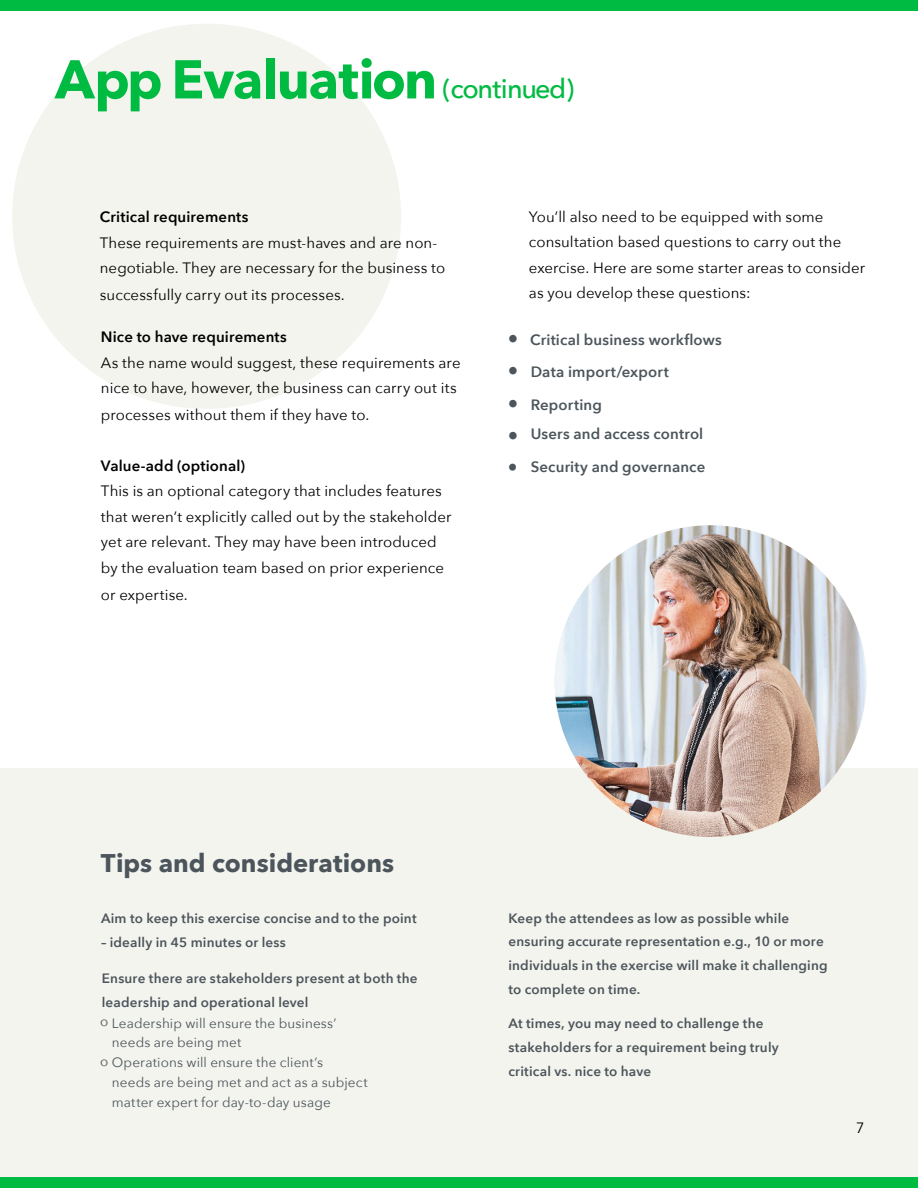
<style>
.page{position:relative;width:918px;height:1188px;background:#fff}
.page>*{position:absolute;margin:0;border:0;box-sizing:border-box;transform-origin:0 0}
.t1{font:700 54px "Avenir Next";letter-spacing:-.025em;color:#00bb42}
.t2{font:700 25.5px "Avenir Next";color:#4c555b}
.t3{font:21px "Avenir Next";color:#4c555b}
.t4{font:19.5px "Avenir Next";color:#4c555b}
.t5{font:15px/25.5px "Avenir Next";letter-spacing:.005em;color:#000}
.t6{font:600 15px "Avenir Next";letter-spacing:.01em;color:#4c555b}
.t7{font:600 15px "Avenir Next";letter-spacing:.01em;color:#000}
.t8{font:600 13.5px/23.7px "Avenir Next";letter-spacing:.015em;color:#4c555b}
.t9{font:13.5px "Avenir Next";letter-spacing:.01em;color:#4c555b}
.s1{font-weight:500;font-size:27px}
</style>
<div class="page">
<div style="left:0;top:768px;width:918px;height:410px;background:#f4f4ef"></div>
<div style="left:12px;top:24px;width:389px;height:385px;background:#f4f4ef;border-radius:50%"></div>
<img style="left:555px;top:525px;width:311px;height:312px;border-radius:156px">
<div style="left:0;top:0;width:918px;height:11px;background:#00bb42"></div>
<div style="left:0;top:1177px;width:918px;height:11px;background:#00bb42"></div>
<p class="t1" style="left:55px;top:33px;width:521px">App Evaluation <span class="s1">(continued)</span></p>
<p class="t7" style="left:100px;top:204px;width:150px">Critical requirements</p>
<p class="t5" style="left:100px;top:229px;width:347px">These requirements are must-haves and are non&shy;negotiable. They are necessary for the business to</p>
<p class="t5" style="left:100px;top:281px;width:246px">successfully carry out its processes.</p>
<p class="t7" style="left:101px;top:324px;width:187px">Nice to have requirements</p>
<p class="t5" style="left:101px;top:349px;width:361px">As the name would suggest, these requirements are nice to have, however, the business can carry out its</p>
<p class="t5" style="left:101px;top:402px;width:270px">processes without them if they have to.</p>
<p class="t7" style="left:101px;top:453px;width:146px">Value-add (optional)</p>
<p class="t5" style="left:101px;top:478px;width:352px">This is an optional category that includes features that weren’t explicitly called out by the stakeholder yet are relevant. They may have been introduced by the evaluation team based on prior experience</p>
<p class="t5" style="left:101px;top:581px;width:88px">or expertise.</p>
<p class="t5" style="left:529px;top:203px;width:338px">You’ll also need to be equipped with some consultation based questions to carry out the exercise. Here are some starter areas to consider</p>
<p class="t5" style="left:529px;top:280px;width:223px">as you develop these questions:</p>
<p class="t3" style="left:508px;top:321px;width:12px">•</p>
<p class="t3" style="left:508px;top:353px;width:12px">•</p>
<p class="t6" style="left:530px;top:326px;width:193px">Critical business workflows</p>
<p class="t6" style="left:531px;top:358px;width:140px">Data import/export</p>
<p class="t3" style="left:508px;top:386px;width:12px">•</p>
<p class="t6" style="left:531px;top:392px;width:73px">Reporting</p>
<p class="t3" style="left:508px;top:418px;width:12px">•</p>
<p class="t6" style="left:531px;top:421px;width:174px">Users and access control</p>
<p class="t4" style="left:508px;top:451px;width:11px">•</p>
<p class="t6" style="left:531px;top:454px;width:176px">Security and governance</p>
<p class="t2" style="left:101px;top:841px;width:295px">Tips and considerations</p>
<p class="t8" style="left:101px;top:906px;width:317px">Aim to keep this exercise concise and to the point</p>
<p class="t8" style="left:101px;top:930px;width:186px">– ideally in 45 minutes or less</p>
<p class="t8" style="left:102px;top:966px;width:317px">Ensure there are stakeholders present at both the leadership and operational level</p>
<p class="t9" style="left:112px;top:1012px;width:226px">Leadership will ensure the business’</p>
<p class="t9" style="left:112px;top:1031px;width:131px">needs are being met</p>
<p class="t9" style="left:112px;top:1051px;width:213px">Operations will ensure the client’s</p>
<p class="t9" style="left:112px;top:1071px;width:257px">needs are being met and act as a subject</p>
<p class="t9" style="left:112px;top:1091px;width:221px">matter expert for day-to-day usage</p>
<p class="t9" style="left:100px;top:1010px;width:10px">o</p>
<p class="t9" style="left:100px;top:1049px;width:10px">o</p>
<p class="t8" style="left:508px;top:906px;width:321px">Keep the attendees as low as possible while ensuring accurate representation e.g., 10 or more individuals in the exercise will make it challenging to complete on time.</p>
<p class="t8" style="left:508px;top:1011px;width:272px">At times, you may need to challenge the stakeholders for a requirement being truly</p>
<p class="t8" style="left:508px;top:1059px;width:144px">critical vs. nice to have</p>
<p class="t5" style="left:856px;top:1114px;width:10px">7</p>
</div>
